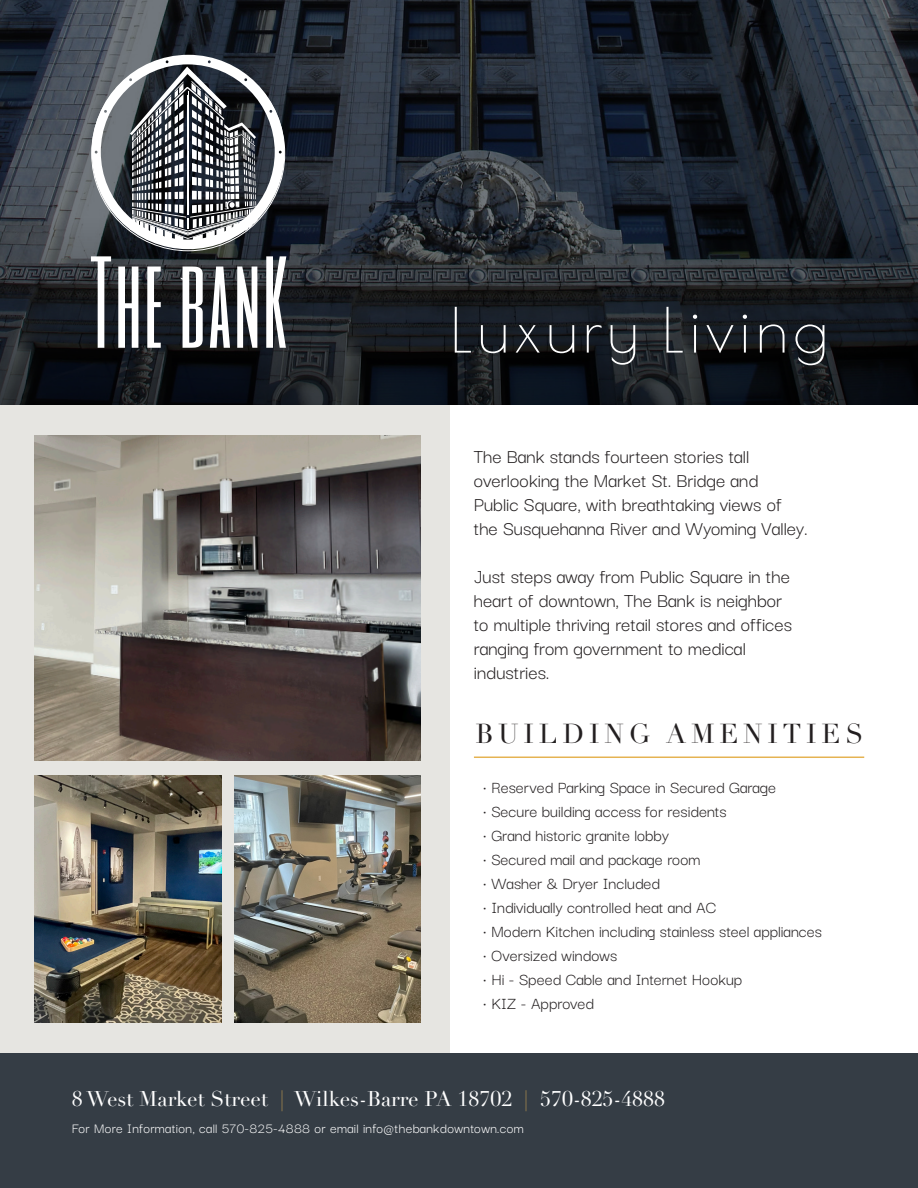
<style>
.page{position:relative;width:918px;height:1188px;background:#fff}
.page>*{position:absolute;margin:0;border:0;box-sizing:border-box;transform-origin:0 0}
.t1{font:61.05px "Poiret One";letter-spacing:.08em;color:#fff}
.t2{font:27px "Didot LT Pro";letter-spacing:.18em;color:#231f20}
.t3{font:21px/24px "Darker Grotesque";color:#231f20}
.t4{font:21px "Didot LT Pro";color:#fff}
.t5{font:18px "Darker Grotesque";color:#231f20}
.t6{font:15px "Darker Grotesque";letter-spacing:.02em;color:#fff}
.s1{color:#e5b352}
</style>
<div class="page">
<div style="left:0;top:405px;width:450px;height:664px;background:#e6e5e1"></div>
<div style="left:0;top:1053px;width:918px;height:135px;background:#353d45"></div>
<hr style="left:474px;top:757px;width:390px;height:1px;background:#e5b352">
<svg style="left:0;top:0;width:918px;height:30px;background:#252c36"></svg>
<img style="left:35px;top:435px;width:385px;height:326px">
<img style="left:35px;top:776px;width:186px;height:246px">
<img style="left:234px;top:776px;width:186px;height:246px">
<svg style="left:0;top:30px;width:918px;height:375px;background:#21262f"></svg>
<svg style="left:91px;top:55px;width:195px;height:293px"></svg>
<h1 class="t1" style="left:450px;top:286px;width:380px">Luxury Living</h1>
<p class="t3" style="left:474px;top:444px;width:335px">The Bank stands fourteen stories tall overlooking the Market St. Bridge and Public Square, with breathtaking views of the Susquehanna River and Wyoming Valley.</p>
<p class="t3" style="left:474px;top:564px;width:320px">Just steps away from Public Square in the heart of downtown, The Bank is neighbor to multiple thriving retail stores and offices ranging from government to medical industries.</p>
<p class="t2" style="left:475px;top:718px;width:390px">BUILDING AMENITIES</p>
<p class="t5" style="left:483px;top:777px;width:294px">• Reserved Parking Space in Secured Garage</p>
<p class="t5" style="left:483px;top:801px;width:245px">• Secure building access for residents</p>
<p class="t5" style="left:483px;top:825px;width:187px">• Grand historic granite lobby</p>
<p class="t5" style="left:483px;top:849px;width:219px">• Secured mail and package room</p>
<p class="t5" style="left:483px;top:873px;width:179px">• Washer &amp; Dryer Included</p>
<p class="t5" style="left:483px;top:897px;width:235px">• Individually controlled heat and AC</p>
<p class="t5" style="left:483px;top:921px;width:340px">• Modern Kitchen including stainless steel appliances</p>
<p class="t5" style="left:483px;top:945px;width:135px">• Oversized windows</p>
<p class="t5" style="left:483px;top:969px;width:261px">• Hi - Speed Cable and Internet Hookup</p>
<p class="t5" style="left:483px;top:993px;width:112px">• KIZ - Approved</p>
<p class="t4" style="left:72px;top:1086px;width:595px">8 West Market Street <span class="s1">|</span> Wilkes-Barre PA 18702 <span class="s1">|</span> 570-825-4888</p>
<p class="t6" style="left:72px;top:1120px;width:454px">For More Information, call 570-825-4888 or email info@thebankdowntown.com</p>
</div>
